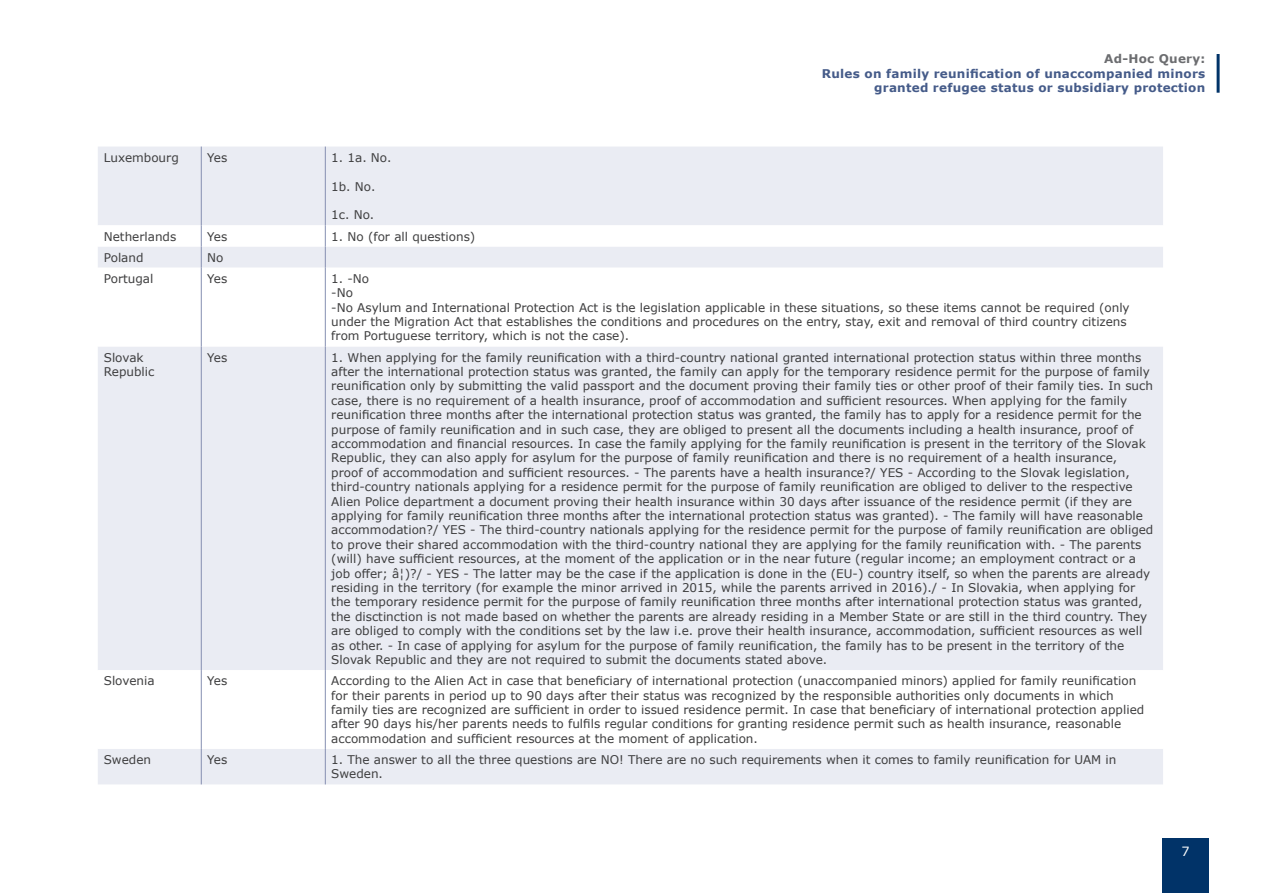
<style>
.page{position:relative;width:1263px;height:893px;background:#fff}
.page>*{position:absolute;margin:0;border:0;box-sizing:border-box;transform-origin:0 0}
.t1{font:12.75px "Verdana";color:#fff}
.Tabeller_innehåll{font:12px/14.4px "Verdana";color:#3e3e3f}
.t2{font:700 12px/14.4px "Verdana";letter-spacing:.02em;color:#455b89;text-align:right}
.t3{font:700 12px "Verdana";letter-spacing:.02em;color:#6c6d70}
</style>
<div class="page">
<div style="left:1162px;top:838px;width:47px;height:55px;background:#013368"></div>
<hr style="left:1216px;top:54px;width:3px;height:39px;background:#013368">
<div style="left:98px;top:147px;width:1065px;height:637px;background:#eaecf3"></div>
<svg style="left:98px;top:225px;width:1065px;height:121px"></svg>
<svg style="left:98px;top:670px;width:1065px;height:79px"></svg>
<hr style="left:201px;top:147px;width:1px;height:78px;background:#858fb1">
<hr style="left:325px;top:147px;width:1px;height:78px;background:#858fb1">
<svg style="left:201px;top:225px;width:1px;height:43px"></svg>
<svg style="left:325px;top:225px;width:1px;height:43px"></svg>
<hr style="left:201px;top:268px;width:1px;height:78px;background:#858fb1">
<hr style="left:325px;top:268px;width:1px;height:78px;background:#858fb1">
<hr style="left:201px;top:346px;width:1px;height:324px;background:#858fb1">
<hr style="left:325px;top:346px;width:1px;height:324px;background:#858fb1">
<hr style="left:201px;top:670px;width:1px;height:79px;background:#858fb1">
<hr style="left:325px;top:670px;width:1px;height:79px;background:#858fb1">
<hr style="left:201px;top:749px;width:1px;height:35px;background:#858fb1">
<hr style="left:325px;top:749px;width:1px;height:35px;background:#858fb1">
<p class="t3" style="left:1104px;top:50px;width:103px">Ad-Hoc Query:</p>
<p class="t2" style="left:822px;top:66px;width:385px">Rules on family reunification of unaccompanied minors granted refugee status or subsidiary protection</p>
<p class="Tabeller_innehåll" style="left:104px;top:150px;width:77px">Luxembourg</p>
<p class="Tabeller_innehåll" style="left:207px;top:150px;width:22px">Yes</p>
<p class="Tabeller_innehåll" style="left:331px;top:150px;width:62px">1. 1a. No.</p>
<p class="Tabeller_innehåll" style="left:331px;top:179px;width:46px">1b. No.</p>
<p class="Tabeller_innehåll" style="left:331px;top:208px;width:44px">1c. No.</p>
<p class="Tabeller_innehåll" style="left:104px;top:229px;width:74px">Netherlands</p>
<p class="Tabeller_innehåll" style="left:207px;top:229px;width:22px">Yes</p>
<p class="Tabeller_innehåll" style="left:331px;top:229px;width:146px">1. No (for all questions)</p>
<p class="Tabeller_innehåll" style="left:104px;top:250px;width:41px">Poland</p>
<p class="Tabeller_innehåll" style="left:207px;top:250px;width:18px">No</p>
<p class="Tabeller_innehåll" style="left:104px;top:271px;width:51px">Portugal</p>
<p class="Tabeller_innehåll" style="left:207px;top:271px;width:22px">Yes</p>
<p class="Tabeller_innehåll" style="left:331px;top:271px;width:39px">1. -No</p>
<p class="Tabeller_innehåll" style="left:331px;top:286px;width:23px">-No</p>
<p class="Tabeller_innehåll" style="left:331px;top:300px;width:800px">-No Asylum and International Protection Act is the legislation applicable in these situations, so these items cannot be required (only under the Migration Act that establishes the conditions and procedures on the entry, stay, exit and removal of third country citizens from Portuguese territory, which is not the case).</p>
<p class="Tabeller_innehåll" style="left:104px;top:350px;width:52px">Slovak<br>Republic</p>
<p class="Tabeller_innehåll" style="left:207px;top:350px;width:22px">Yes</p>
<p class="Tabeller_innehåll" style="left:331px;top:350px;width:824px">1. When applying for the family reunification with a third-country national granted international protection status within three months after the international protection status was granted, the family can apply for the temporary residence permit for the purpose of family reunification only by submitting the valid passport and the document proving their family ties or other proof of their family ties. In such case, there is no requirement of a health insurance, proof of accommodation and sufficient resources. When applying for the family reunification three months after the international protection status was granted, the family has to apply for a residence permit for the purpose of family reunification and in such case, they are obliged to present all the documents including a health insurance, proof of accommodation and financial resources. In case the family applying for the family reunification is present in the territory of the Slovak Republic, they can also apply for asylum for the purpose of family reunification and there is no requirement of a health insurance,<br>proof of accommodation and sufficient resources. - The parents have a health insurance?/ YES - According to the Slovak legislation, third-country nationals applying for a residence permit for the purpose of family reunification are obliged to deliver to the respective Alien Police department a document proving their health insurance within 30 days after issuance of the residence permit (if they are applying for family reunification three months after the international protection status was granted). - The family will have reasonable accommodation?/ YES - The third-country nationals applying for the residence permit for the purpose of family reunification are obliged to prove their shared accommodation with the third-country national they are applying for the family reunification with. - The parents (will) have sufficient resources, at the moment of the application or in the near future (regular income; an employment contract or a job offer; â¦)?/ - YES - The latter may be the case if the application is done in the (EU-) country itself, so when the parents are already residing in the territory (for example the minor arrived in 2015, while the parents arrived in 2016)./ - In Slovakia, when applying for the temporary residence permit for the purpose of family reunification three months after international protection status was granted, the disctinction is not made based on whether the parents are already residing in a Member State or are still in the third country. They are obliged to comply with the conditions set by the law i.e. prove their health insurance, accommodation, sufficient resources as well as other. - In case of applying for asylum for the purpose of family reunification, the family has to be present in the territory of the Slovak Republic and they are not required to submit the documents stated above.</p>
<p class="Tabeller_innehåll" style="left:104px;top:674px;width:52px">Slovenia</p>
<p class="Tabeller_innehåll" style="left:207px;top:674px;width:22px">Yes</p>
<p class="Tabeller_innehåll" style="left:331px;top:674px;width:814px">According to the Alien Act in case that beneficiary of international protection (unaccompanied minors) applied for family reunification for their parents in period up to 90 days after their status was recognized by the responsible authorities only documents in which family ties are recognized are sufficient in order to issued residence permit. In case that beneficiary of international protection applied after 90 days his/her parents needs to fulfils regular conditions for granting residence permit such as health insurance, reasonable accommodation and sufficient resources at the moment of application.</p>
<p class="Tabeller_innehåll" style="left:104px;top:752px;width:49px">Sweden</p>
<p class="Tabeller_innehåll" style="left:207px;top:752px;width:22px">Yes</p>
<p class="Tabeller_innehåll" style="left:331px;top:752px;width:787px">1. The answer to all the three questions are NO! There are no such requirements when it comes to family reunification for UAM in<br>Sweden.</p>
<p class="t1" style="left:1181px;top:843px;width:10px">7</p>
</div>
